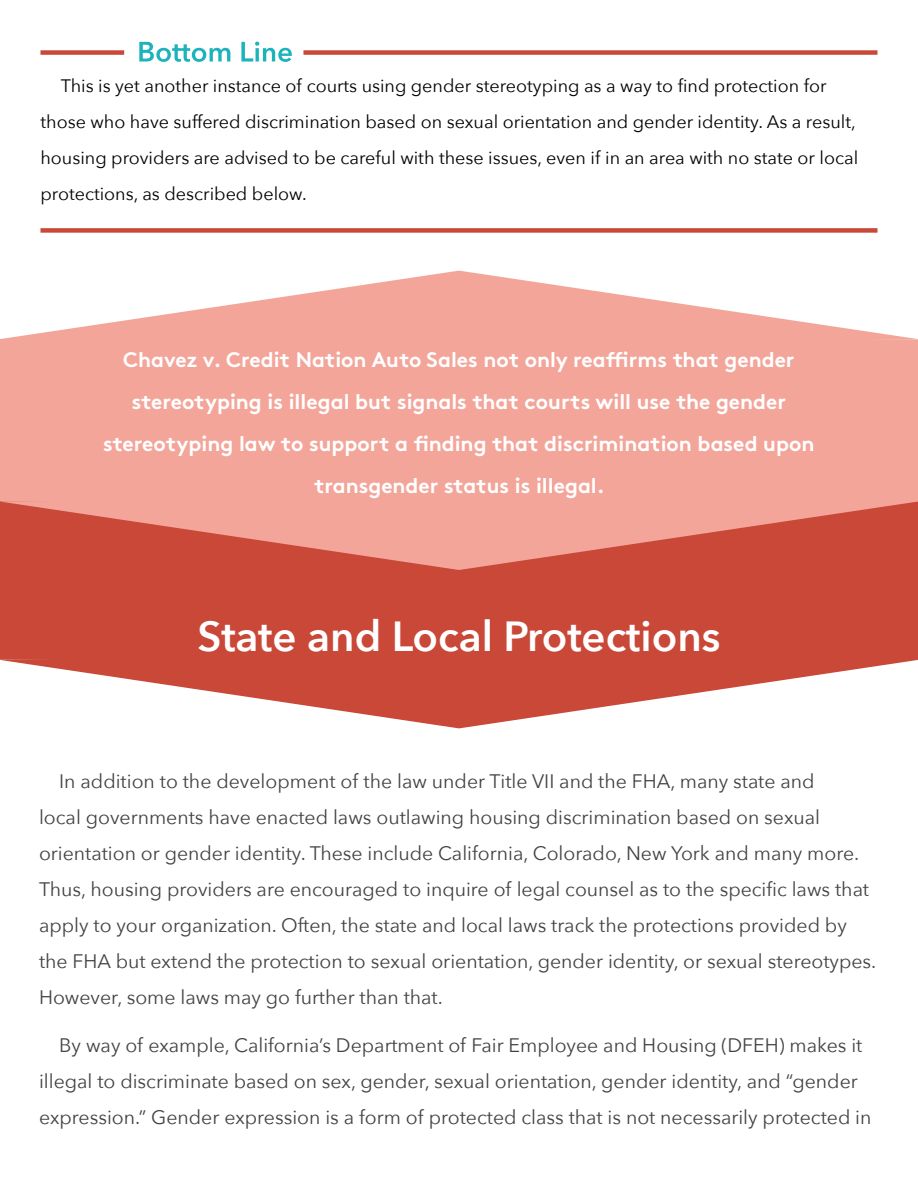
<style>
.page{position:relative;width:918px;height:1188px;background:#fff}
.page>*{position:absolute;margin:0;border:0;box-sizing:border-box;transform-origin:0 0}
.t1{font:600 42px "Avenir Next";color:#fff}
.t2{font:700 21px/42px "Brown";color:#fff;text-align:center}
.t3{font:19.5px/36px "Avenir Next";color:#404244}
.t4{font:18px/36px "Avenir Next";color:#000}
</style>
<div class="page">
<div style="left:40px;top:50px;width:84px;height:5px;background:#c94838"></div>
<div style="left:303px;top:50px;width:575px;height:5px;background:#c94838"></div>
<div style="left:40px;top:228px;width:838px;height:5px;background:#c94838"></div>
<svg style="left:139px;top:42px;width:153px;height:20px"></svg>
<svg style="left:0;top:570px;width:918px;height:158px;fill:#c94838"></svg>
<svg style="left:0;top:500px;width:918px;height:70px;background:#de776a"></svg>
<svg style="left:0;top:271px;width:918px;height:229px;background:#f4b2a8"></svg>
<p class="t4" style="left:40px;top:67px;width:819px;text-indent:20px">This is yet another instance of courts using gender stereotyping as a way to find protection for those who have suffered discrimination based on sexual orientation and gender identity. As a result, housing providers are advised to be careful with these issues, even if in an area with no state or local protections, as described below.</p>
<p class="t2" style="left:103px;top:336px;width:713px">Chavez v. Credit Nation Auto Sales not only reaffirms that gender stereotyping is illegal but signals that courts will use the gender stereotyping law to support a finding that discrimination based upon transgender status is illegal.</p>
<h1 class="t1" style="left:197px;top:600px;width:525px">State and Local Protections</h1>
<p class="t3" style="left:39px;top:763px;width:839px;text-indent:20px">In addition to the development of the law under Title VII and the FHA, many state and<br>local governments have enacted laws outlawing housing discrimination based on sexual orientation or gender identity. These include California, Colorado, New York and many more.<br>Thus, housing providers are encouraged to inquire of legal counsel as to the specific laws that apply to your organization. Often, the state and local laws track the protections provided by the FHA but extend the protection to sexual orientation, gender identity, or sexual stereotypes.<br>However, some laws may go further than that.</p>
<p class="t3" style="left:39px;top:1027px;width:834px;text-indent:20px">By way of example, California’s Department of Fair Employee and Housing (DFEH) makes it illegal to discriminate based on sex, gender, sexual orientation, gender identity, and “gender expression.” Gender expression is a form of protected class that is not necessarily protected in</p>
</div>
